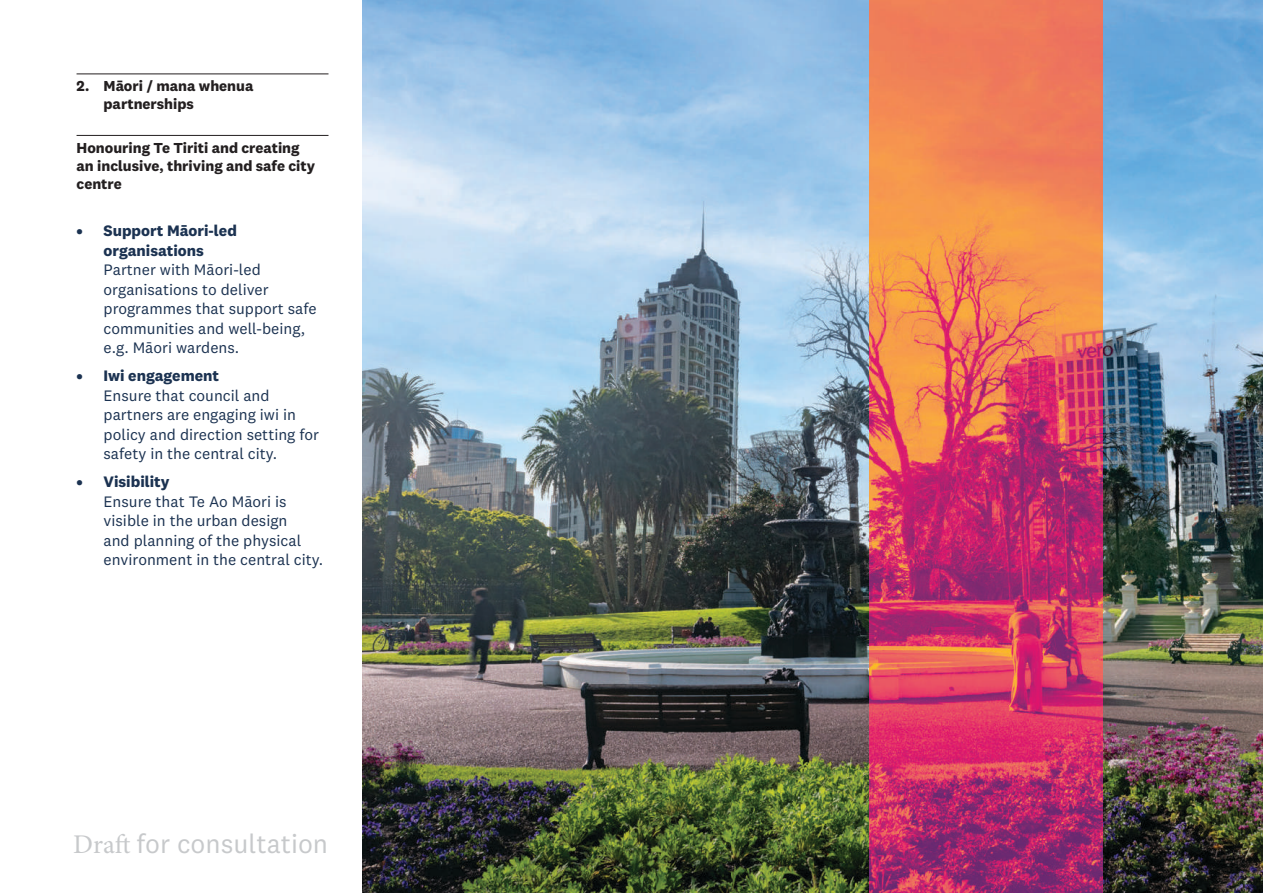
<style>
.page{position:relative;width:1263px;height:893px;background:#fff}
.page>*{position:absolute;margin:0;border:0;box-sizing:border-box;transform-origin:0 0}
.t1{font:27px "National 2";color:#c7c9cb}
.t2{font:15.75px/19.5px "National 2";color:#1b3251}
.t3{font:700 15.75px/19.5px "National 2";color:#1b3251;text-align:center}
.t4{font:700 15px/18px "National 2";color:#231f20}
.s1{font-family:"Minion Pro"}
</style>
<div class="page">
<hr style="left:77px;top:74px;width:251px;height:1px;background:#231f20">
<hr style="left:77px;top:135px;width:251px;height:1px;background:#231f20">
<img style="left:362px;top:0;width:901px;height:893px">
<img style="left:869px;top:0;width:234px;height:893px">
<p class="t4" style="left:104px;top:77px;width:151px;text-indent:-27px">2. Māori / mana whenua partnerships</p>
<p class="t4" style="left:77px;top:138px;width:240px">Honouring Te Tiriti and creating an inclusive, thriving and safe city centre</p>
<p class="t3" style="left:77px;top:221px;width:162px">• Support Māori-led organisations</p>
<p class="t2" style="left:104px;top:260px;width:215px">Partner with Māori-led organisations to deliver programmes that support safe communities and well-being, e.g. Māori wardens.</p>
<p class="t3" style="left:77px;top:366px;width:144px">• Iwi engagement</p>
<p class="t2" style="left:104px;top:386px;width:217px">Ensure that council and partners are engaging iwi in policy and direction setting for safety in the central city.</p>
<p class="t3" style="left:77px;top:472px;width:94px">• Visibility</p>
<p class="t2" style="left:104px;top:492px;width:221px">Ensure that Te Ao Māori is visible in the urban design<br>and planning of the physical environment in the central city.</p>
<h1 class="t1" style="left:73px;top:828px;width:256px"><span class="s1">Draft</span> for consultation</h1>
</div>
